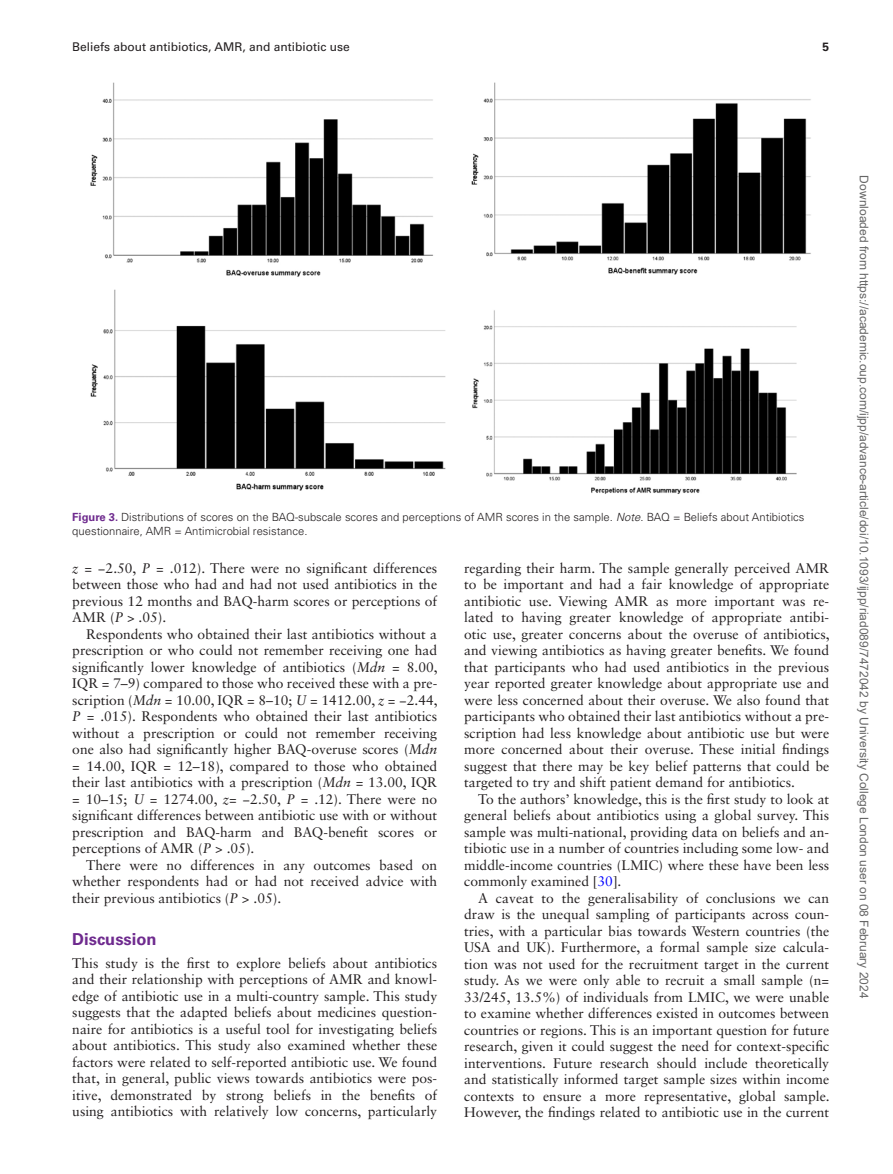
<style>
.page{position:relative;width:893px;height:1174px;background:#fff}
.page>*{position:absolute;margin:0;border:0;box-sizing:border-box;transform-origin:0 0}
.t1{font:700 16.5px "Univers LT Std";color:#6e2a8e}
.t2{font:13.8px/16.5px "Sabon LT Std";color:#231f20;text-align:justify}
.t3{font:12px "Arial";color:#666}
.t4{font:12px "Univers LT Std";color:#231f20}
.t5{font:700 12px "Univers LT Std";color:#231f20}
.t6{font:300 11.25px/14.2px "Univers LT Std";color:#231f20}
.s1{font-weight:700;color:#6e2a8e}
.s2{font-style:italic}
.s3{color:#00f}
</style>
<div class="page">
<img style="left:90px;top:82px;width:721px;height:412px">
<p class="t4" style="left:72px;top:40px;width:279px">Beliefs about antibiotics, AMR, and antibiotic use</p>
<p class="t5" style="left:822px;top:40px;width:8px">5</p>
<p class="t6" style="left:72px;top:509px;width:734px"><span class="s1">Figure 3.</span> Distributions of scores on the BAQ-subscale scores and perceptions of AMR scores in the sample. <span class="s2">Note</span>. BAQ = Beliefs about Antibiotics questionnaire, AMR = Antimicrobial resistance.</p>
<p class="t2" style="left:72px;top:559px;width:366px"><span class="s2">z</span> = −2.50, <span class="s2">P</span> = .012). There were no significant differences between those who had and had not used antibiotics in the previous 12 months and BAQ-harm scores or perceptions of AMR (<span class="s2">P</span> &gt; .05).</p>
<p class="t2" style="left:72px;top:625px;width:367px;text-indent:14px">Respondents who obtained their last antibiotics without a prescription or who could not remember receiving one had significantly lower knowledge of antibiotics (<span class="s2">Mdn</span> = 8.00, IQR = 7–9) compared to those who received these with a pre&shy;scription (<span class="s2">Mdn</span> = 10.00, IQR = 8–10; <span class="s2">U</span> = 1412.00, <span class="s2">z</span> = −2.44, <span class="s2">P</span> = .015). Respondents who obtained their last antibiotics without a prescription or could not remember receiving one also had significantly higher BAQ-overuse scores (<span class="s2">Mdn </span>= 14.00, IQR = 12–18), compared to those who obtained their last antibiotics with a prescription (<span class="s2">Mdn</span> = 13.00, IQR = 10–15; <span class="s2">U</span> = 1274.00, <span class="s2">z</span>= −2.50, <span class="s2">P</span> = .12). There were no significant differences between antibiotic use with or without prescription and BAQ-harm and BAQ-benefit scores or perceptions of AMR (<span class="s2">P</span> &gt; .05).</p>
<p class="t2" style="left:72px;top:856px;width:366px;text-indent:14px">There were no differences in any outcomes based on whether respondents had or had not received advice with their previous antibiotics (<span class="s2">P</span> &gt; .05).</p>
<p class="t1" style="left:72px;top:929px;width:86px">Discussion</p>
<p class="t2" style="left:72px;top:954px;width:366px">This study is the first to explore beliefs about antibiotics and their relationship with perceptions of AMR and knowl&shy;edge of antibiotic use in a multi-country sample. This study suggests that the adapted beliefs about medicines question&shy;naire for antibiotics is a useful tool for investigating beliefs about antibiotics. This study also examined whether these factors were related to self-reported antibiotic use. We found that, in general, public views towards antibiotics were pos&shy;itive, demonstrated by strong beliefs in the benefits of using antibiotics with relatively low concerns, particularly</p>
<p class="t2" style="left:464px;top:559px;width:367px">regarding their harm. The sample generally perceived AMR to be important and had a fair knowledge of appropriate antibiotic use. Viewing AMR as more important was re&shy;lated to having greater knowledge of appropriate antibi&shy;otic use, greater concerns about the overuse of antibiotics, and viewing antibiotics as having greater benefits. We found that participants who had used antibiotics in the previous year reported greater knowledge about appropriate use and were less concerned about their overuse. We also found that participants who obtained their last antibiotics without a pre&shy;scription had less knowledge about antibiotic use but were more concerned about their overuse. These initial findings suggest that there may be key belief patterns that could be targeted to try and shift patient demand for antibiotics.</p>
<p class="t2" style="left:464px;top:790px;width:366px;text-indent:14px">To the authors’ knowledge, this is the first study to look at general beliefs about antibiotics using a global survey. This sample was multi-national, providing data on beliefs and an&shy;tibiotic use in a number of countries including some low- and middle-income countries (LMIC) where these have been less commonly examined [<span class="s3">30</span>].</p>
<p class="t2" style="left:464px;top:889px;width:367px;text-indent:14px">A caveat to the generalisability of conclusions we can draw is the unequal sampling of participants across coun&shy;tries, with a particular bias towards Western countries (the USA and UK). Furthermore, a formal sample size calcula&shy;tion was not used for the recruitment target in the current study. As we were only able to recruit a small sample (n= 33/245, 13.5%) of individuals from LMIC, we were unable to examine whether differences existed in outcomes between countries or regions. This is an important question for future research, given it could suggest the need for context-specific interventions. Future research should include theoretically and statistically informed target sample sizes within income contexts to ensure a more representative, global sample.<br>However, the findings related to antibiotic use in the current</p>
<p class="t3" style="left:868px;top:175px;width:824px;rotate:90deg">Downloaded from https://academic.oup.com/ijpp/advance-article/doi/10.1093/ijpp/riad089/7472042 by University College London user on 08 February 2024</p>
</div>
